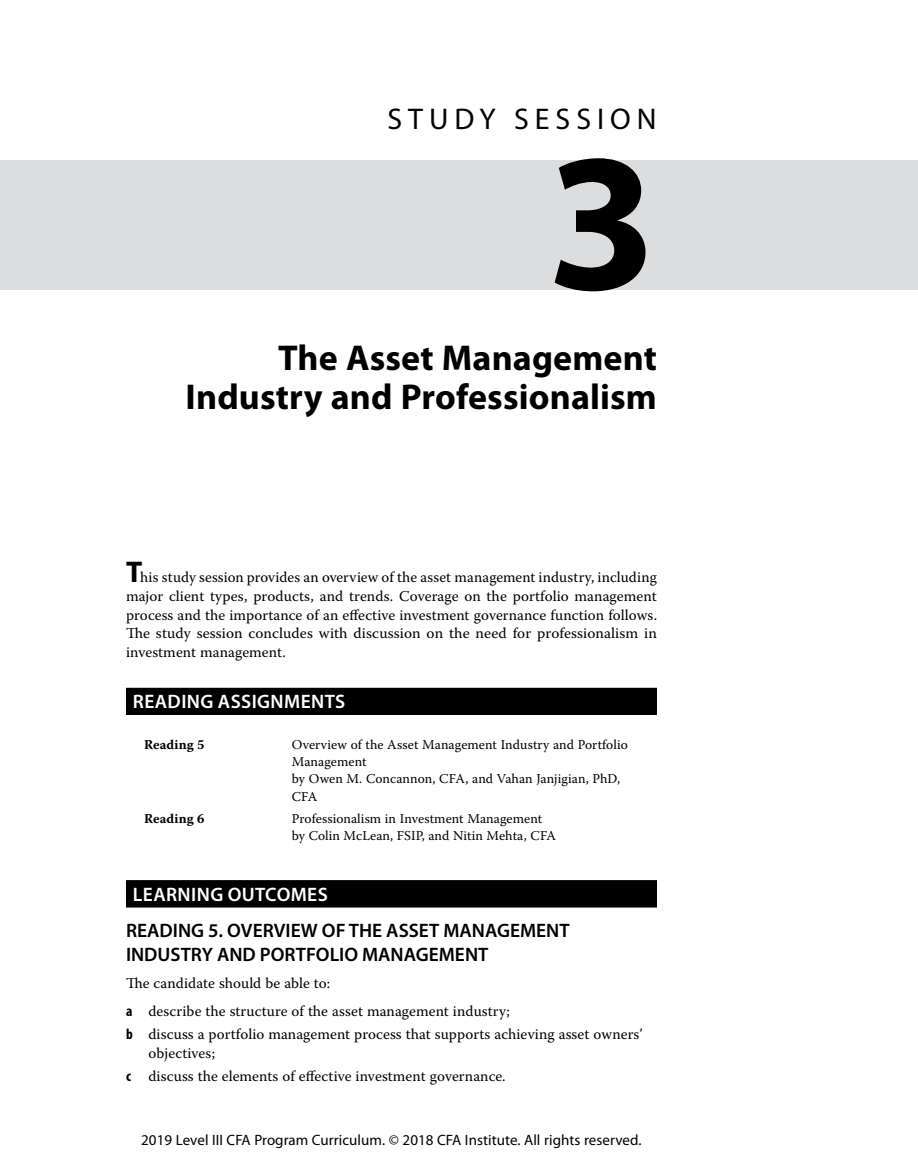
<style>
.page{position:relative;width:918px;height:1175px;background:#fff}
.page>*{position:absolute;margin:0;border:0;box-sizing:border-box;transform-origin:0 0}
.SS_NUM{font:700 198px "Myriad Pro";color:#000}
.SS_TITLE{font:700 36px/39px "Myriad Pro";letter-spacing:.005em;color:#000;text-align:right}
.SS_LABEL{font:30px "Myriad Pro";letter-spacing:.2em;color:#000}
.H2_no_space_above{font:600 19.5px/24px "Myriad Pro";color:#000}
.SS_H1{font:600 19.5px "Myriad Pro";letter-spacing:.02em;color:#fff}
.SS_INTRO_T1{font:15px/18.8px "Warnock Pro";letter-spacing:.005em;color:#000;text-align:justify}
.NL1_middle{font:15px/18.8px "Warnock Pro";letter-spacing:.005em;color:#000}
.t1{font:15px "Myriad Pro";letter-spacing:.005em;color:#000}
.NL1_last{font:15px "Warnock Pro";letter-spacing:.005em;color:#000}
.NL1_first{font:15px "Warnock Pro";letter-spacing:.005em;color:#000}
.T1{font:15px "Warnock Pro";letter-spacing:.005em;color:#000}
.TB{font:13.5px/17.2px "Warnock Pro";letter-spacing:.005em;color:#000}
.TB-2{font:700 13.5px "Warnock Pro";letter-spacing:.01em;color:#000}
.s1{font-family:"Myriad Pro";font-weight:700;font-size:30px}
.s2{font-family:"Myriad Pro";font-weight:700;font-stretch:condensed}
</style>
<div class="page">
<div style="left:0;top:160px;width:918px;height:129px;background:#dcddde"></div>
<div style="left:126px;top:688px;width:531px;height:27px;background:#000"></div>
<div style="left:126px;top:880px;width:531px;height:27px;background:#000"></div>
<p class="SS_LABEL" style="left:387px;top:100px;width:271px">STUDY SESSION</p>
<p class="SS_NUM" style="left:547px;top:93px;width:111px">3</p>
<p class="SS_TITLE" style="left:186px;top:337px;width:473px">The Asset Management<br>Industry and Professionalism</p>
<p class="SS_INTRO_T1" style="left:126px;top:567px;width:533px"><span class="s1">T</span>his study session provides an overview of the asset management industry, including major client types, products, and trends. Coverage on the portfolio management process and the importance of an effective investment governance function follows.<br>The study session concludes with discussion on the need for professionalism in investment management.</p>
<p class="SS_H1" style="left:133px;top:689px;width:214px">READING ASSIGNMENTS</p>
<p class="TB-2" style="left:144px;top:736px;width:62px">Reading 5</p>
<p class="TB" style="left:292px;top:735px;width:338px">Overview of the Asset Management Industry and Portfolio<br>Management<br>by Owen M. Concannon, CFA, and Vahan Janjigian, PhD,<br>CFA</p>
<p class="TB-2" style="left:144px;top:810px;width:62px">Reading 6</p>
<p class="TB" style="left:292px;top:809px;width:266px">Professionalism in Investment Management by Colin McLean, FSIP, and Nitin Mehta, CFA</p>
<p class="SS_H1" style="left:133px;top:881px;width:196px">LEARNING OUTCOMES</p>
<p class="H2_no_space_above" style="left:126px;top:917px;width:445px">READING 5. OVERVIEW OF THE ASSET MANAGEMENT<br>INDUSTRY AND PORTFOLIO MANAGEMENT</p>
<p class="T1" style="left:126px;top:974px;width:206px">The candidate should be able to:</p>
<p class="NL1_first" style="left:126px;top:1002px;width:386px"><span class="s2">a</span> describe the structure of the asset management industry;</p>
<p class="NL1_middle" style="left:148px;top:1024px;width:496px;text-indent:-22px"><span class="s2">b</span> discuss a portfolio management process that supports achieving asset owners’ objectives;</p>
<p class="NL1_last" style="left:126px;top:1067px;width:381px"><span class="s2">c</span> discuss the elements of effective investment governance.</p>
<p class="t1" style="left:141px;top:1130px;width:502px">2019 Level III CFA Program Curriculum. © 2018 CFA Institute. All rights reserved.</p>
</div>
